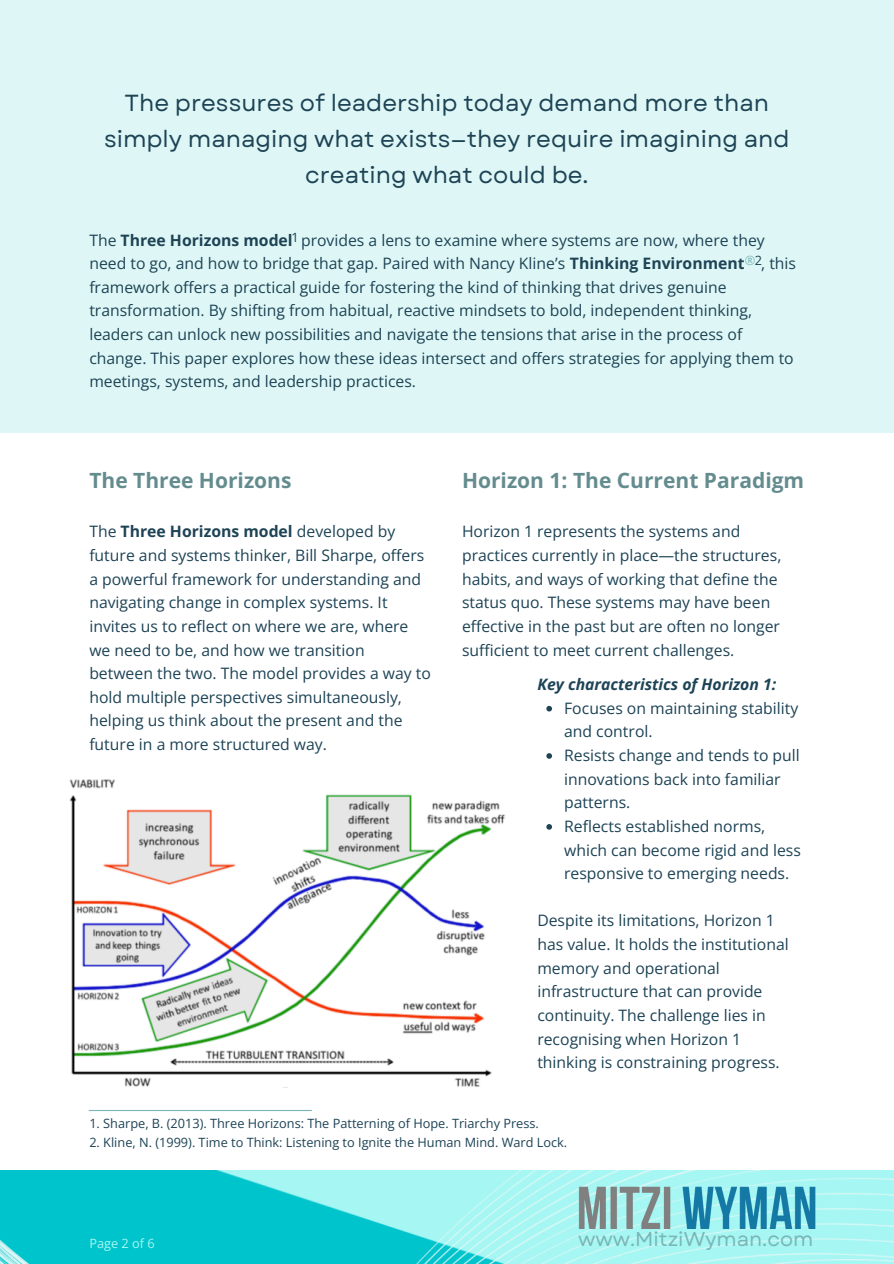
<style>
.page{position:relative;width:894px;height:1264px;background:#fff}
.page>*{position:absolute;margin:0;border:0;box-sizing:border-box;transform-origin:0 0}
.t1{font:23.25px/36px "Garet";color:#1d4355;text-align:center}
.t2{font:700 21px "Open Sans";color:#648c8f}
.t3{font:19.95px "Garet";color:#79b6b7}
.t4{font:15.75px/23.7px "Open Sans";color:#1d4355}
.t5{font:italic 700 15.75px "Open Sans";color:#1d4355}
.t6{font:700 15.75px "Open Sans";color:#1d4355}
.t7{font:12.75px "Open Sans";color:#1d4355}
.t8{font:12.75px "Open Sans";color:#a6f7f3}
.t9{font:12.75px "Open Sans";color:#79b6b7}
.s1{font-weight:400}
.s2{font-weight:700}
.s3{color:#1d4355}
</style>
<div class="page">
<img style="left:0;top:1170px;width:893px;height:93px">
<img style="left:578px;top:1186px;width:237px;height:42px">
<div style="left:0;top:0;width:893px;height:433px;background:#def7f6"></div>
<img style="left:69px;top:779px;width:436px;height:308px">
<hr style="left:89px;top:1109px;width:223px;height:2px;background:#79b6b7">
<svg style="left:546px;top:706px;width:6px;height:5px"></svg>
<svg style="left:546px;top:753px;width:6px;height:5px"></svg>
<svg style="left:546px;top:824px;width:6px;height:5px"></svg>
<h5 class="t1" style="left:104px;top:85px;width:687px">The pressures of leadership today demand more than simply managing what exists—they require imagining and creating what could be.</h5>
<p class="t6" style="left:89px;top:229px;width:205px"><span class="s1">The</span> Three Horizons model</p>
<p class="t7" style="left:291px;top:228px;width:9px">1</p>
<p class="t4" style="left:89px;top:227px;width:708px;text-indent:212px">provides a lens to examine where systems are now, where they need to go, and how to bridge that gap. Paired with Nancy Kline’s <span class="s2">Thinking Environment</span> , this framework offers a practical guide for fostering the kind of thinking that drives genuine transformation. By shifting from habitual, reactive mindsets to bold, independent thinking, leaders can unlock new possibilities and navigate the tensions that arise in the process of change. This paper explores how these ideas intersect and offers strategies for applying them to meetings, systems, and leadership practices.</p>
<p class="t9" style="left:744px;top:252px;width:19px">®<span class="s3">2</span></p>
<p class="t2" style="left:89px;top:465px;width:203px">The Three Horizons</p>
<h5 class="t4" style="left:89px;top:519px;width:343px">The <span class="s2">Three Horizons model</span> developed by future and systems thinker, Bill Sharpe, offers a powerful framework for understanding and navigating change in complex systems. It invites us to reflect on where we are, where we need to be, and how we transition between the two. The model provides a way to hold multiple perspectives simultaneously, helping us think about the present and the future in a more structured way.</h5>
<p class="t2" style="left:462px;top:465px;width:343px">Horizon 1: The Current Paradigm</p>
<p class="t4" style="left:462px;top:519px;width:321px">Horizon 1 represents the systems and practices currently in place—the structures, habits, and ways of working that define the status quo. These systems may have been effective in the past but are often no longer sufficient to meet current challenges.</p>
<h4 class="t5" style="left:537px;top:673px;width:240px">Key characteristics of Horizon 1:</h4>
<p class="t4" style="left:564px;top:695px;width:235px">Focuses on maintaining stability and control.</p>
<p class="t4" style="left:564px;top:743px;width:237px">Resists change and tends to pull innovations back into familiar patterns.</p>
<p class="t4" style="left:564px;top:814px;width:238px">Reflects established norms, which can become rigid and less responsive to emerging needs.</p>
<h5 class="t4" style="left:537px;top:908px;width:253px">Despite its limitations, Horizon 1 has value. It holds the institutional memory and operational infrastructure that can provide continuity. The challenge lies in recognising when Horizon 1 thinking is constraining progress.</h5>
<h1 class="t7" style="left:89px;top:1114px;width:451px">1. Sharpe, B. (2013). Three Horizons: The Patterning of Hope. Triarchy Press.</h1>
<h5 class="t7" style="left:89px;top:1133px;width:479px">2. Kline, N. (1999). Time to Think: Listening to Ignite the Human Mind. Ward Lock.</h5>
<h1 class="t8" style="left:89px;top:1234px;width:67px">Page 2 of 6</h1>
<h2 class="t3" style="left:578px;top:1224px;width:237px">www.MitziWyman.com</h2>
</div>
